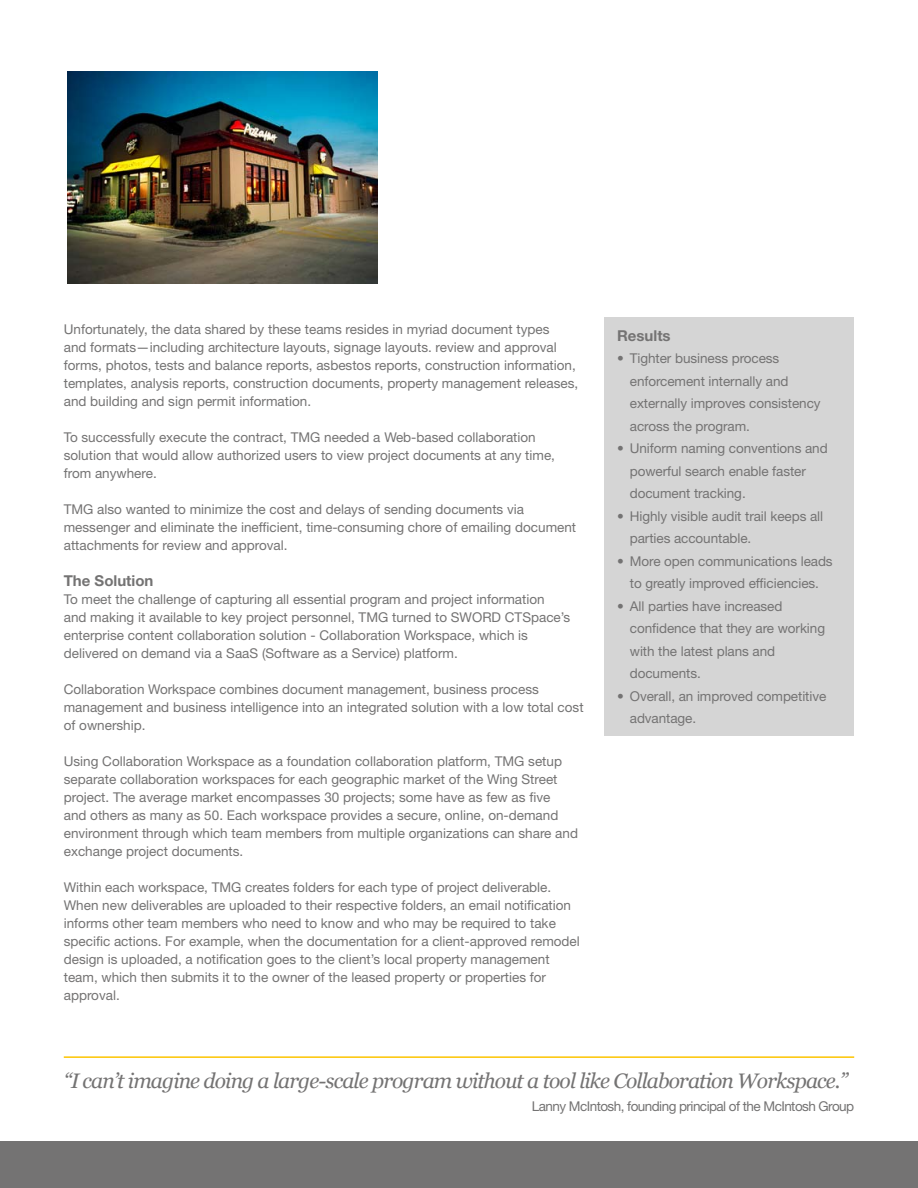
<style>
.page{position:relative;width:918px;height:1188px;background:#fff}
.page>*{position:absolute;margin:0;border:0;box-sizing:border-box;transform-origin:0 0}
.t1{font:italic 21px "Georgia";letter-spacing:-.04em;color:#747373}
.t2{font:700 15px "Helvetica Neue LT Std";color:#747373}
.t3{font:13.5px/18px "Helvetica Neue LT Std";color:#747373}
.t4{font:13.5px "Helvetica Neue LT Std";letter-spacing:-.04em;color:#747373}
</style>
<div class="page">
<div style="left:0;top:1142px;width:918px;height:46px;background:#747373"></div>
<hr style="left:64px;top:1056px;width:790px;height:2px;background:#fdc500">
<div style="left:604px;top:317px;width:250px;height:419px;background:#d5d5d5"></div>
<img style="left:67px;top:71px;width:311px;height:213px">
<p class="t3" style="left:64px;top:320px;width:516px">Unfortunately, the data shared by these teams resides in myriad document types<br>and formats—including architecture layouts, signage layouts. review and approval forms, photos, tests and balance reports, asbestos reports, construction information, templates, analysis reports, construction documents, property management releases, and building and sign permit information.</p>
<p class="t3" style="left:64px;top:428px;width:493px">To successfully execute the contract, TMG needed a Web-based collaboration solution that would allow authorized users to view project documents at any time, from anywhere.</p>
<p class="t3" style="left:64px;top:500px;width:514px">TMG also wanted to minimize the cost and delays of sending documents via messenger and eliminate the inefficient, time-consuming chore of emailing document attachments for review and approval.</p>
<p class="t2" style="left:64px;top:571px;width:91px">The Solution</p>
<p class="t3" style="left:64px;top:590px;width:508px">To meet the challenge of capturing all essential program and project information and making it available to key project personnel, TMG turned to SWORD CTSpace’s enterprise content collaboration solution - Collaboration Workspace, which is delivered on demand via a SaaS (Software as a Service) platform.</p>
<p class="t3" style="left:64px;top:680px;width:521px">Collaboration Workspace combines document management, business process management and business intelligence into an integrated solution with a low total cost of ownership.</p>
<p class="t3" style="left:64px;top:752px;width:516px">Using Collaboration Workspace as a foundation collaboration platform, TMG setup separate collaboration workspaces for each geographic market of the Wing Street project. The average market encompasses 30 projects; some have as few as five<br>and others as many as 50. Each workspace provides a secure, online, on-demand environment through which team members from multiple organizations can share and exchange project documents.</p>
<p class="t3" style="left:64px;top:878px;width:518px">Within each workspace, TMG creates folders for each type of project deliverable.<br>When new deliverables are uploaded to their respective folders, an email notification informs other team members who need to know and who may be required to take specific actions. For example, when the documentation for a client-approved remodel design is uploaded, a notification goes to the client’s local property management team, which then submits it to the owner of the leased property or properties for approval.</p>
<p class="t2" style="left:617px;top:326px;width:55px">Results</p>
<p class="t3" style="left:630px;top:347px;width:192px;line-height:22.5px;text-indent:-13px">• Tighter business process enforcement internally and externally improves consistency across the program.</p>
<p class="t3" style="left:630px;top:437px;width:199px;line-height:22.5px;text-indent:-13px">• Uniform naming conventions and powerful search enable faster document tracking.</p>
<p class="t3" style="left:630px;top:504px;width:195px;line-height:22.5px;text-indent:-13px">• Highly visible audit trail keeps all parties accountable.</p>
<p class="t3" style="left:617px;top:549px;width:217px;line-height:22.5px;text-align:center">• More open communications leads to greatly improved efficiencies.</p>
<p class="t3" style="left:630px;top:594px;width:197px;line-height:22.5px;text-indent:-13px">• All parties have increased confidence that they are working with the latest plans and documents.</p>
<p class="t3" style="left:630px;top:684px;width:198px;line-height:22.5px;text-indent:-13px">• Overall, an improved competitive advantage.</p>
<h1 class="t1" style="left:64px;top:1068px;width:786px">“I can’t imagine doing a large-scale program without a tool like Collaboration Workspace.”</h1>
<p class="t4" style="left:532px;top:1098px;width:324px">Lanny McIntosh, founding principal of the McIntosh Group</p>
</div>
